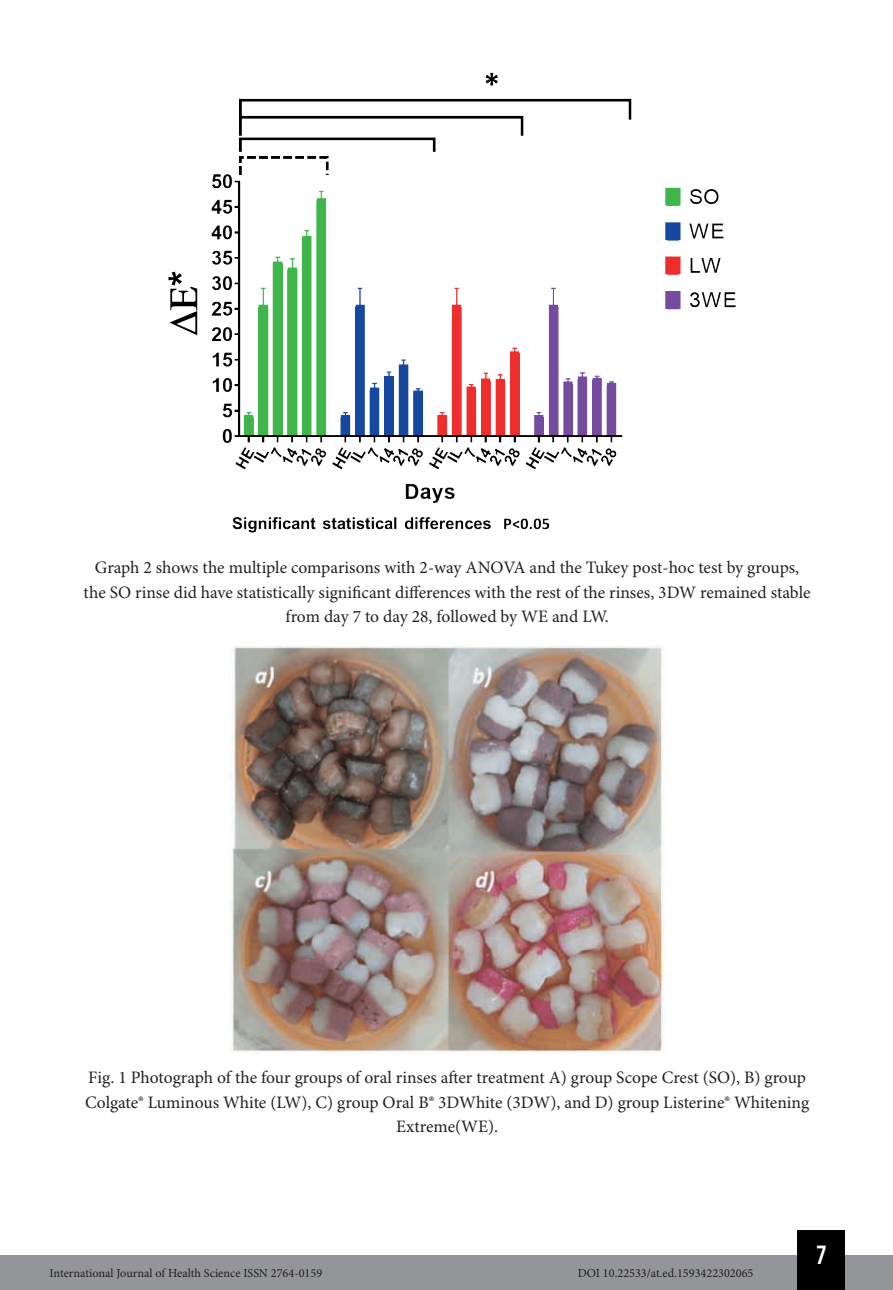
<style>
.page{position:relative;width:893px;height:1290px;background:#fff}
.page>*{position:absolute;margin:0;border:0;box-sizing:border-box;transform-origin:0 0}
.t1{font:26.25px "Bebas Kai";color:#fff}
.t2{font:17.5px/24.5px "Minion Pro";letter-spacing:-.005em;color:#231f20;text-align:center}
.t3{font:12.25px "Minion Pro";color:#231f20}
</style>
<div class="page">
<div style="left:0;top:1255px;width:893px;height:35px;background:#939598"></div>
<div style="left:797px;top:1230px;width:48px;height:60px;background:#000"></div>
<img style="left:168px;top:72px;width:568px;height:461px">
<img style="left:229px;top:645px;width:435px;height:408px">
<p class="t2" style="left:84px;top:556px;width:728px">Graph 2 shows the multiple comparisons with 2-way ANOVA and the Tukey post-hoc test by groups, the SO rinse did have statistically significant differences with the rest of the rinses, 3DW remained stable from day 7 to day 28, followed by WE and LW.</p>
<p class="t2" style="left:85px;top:1066px;width:726px">Fig. 1 Photograph of the four groups of oral rinses after treatment A) group Scope Crest (SO), B) group<br>Colgate® Luminous White (LW), C) group Oral B® 3DWhite (3DW), and D) group Listerine® Whitening<br>Extreme(WE).</p>
<p class="t3" style="left:50px;top:1266px;width:274px">International Journal of Health Science ISSN 2764-0159</p>
<p class="t3" style="left:578px;top:1266px;width:177px">DOI 10.22533/at.ed.1593422302065</p>
<h1 class="t1" style="left:817px;top:1241px;width:11px">7</h1>
</div>
